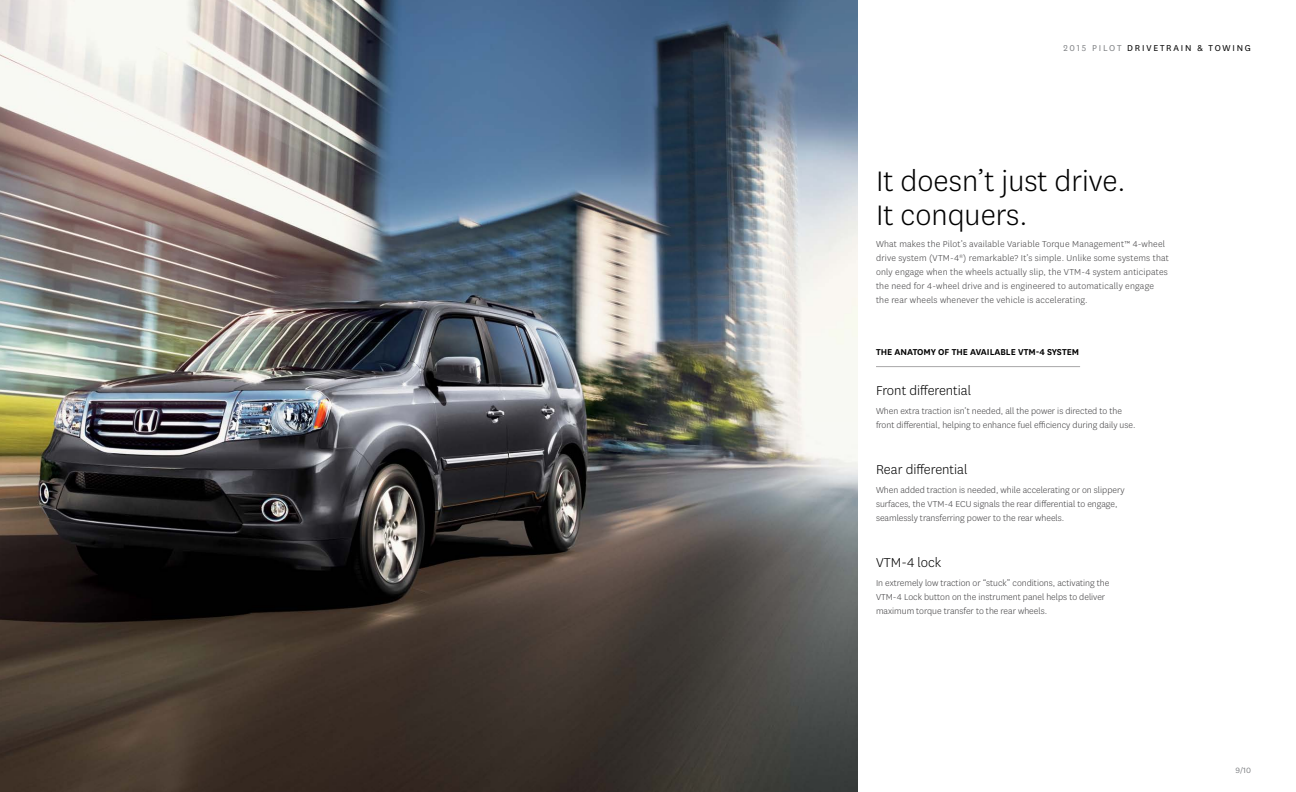
<style>
.page{position:relative;width:1296px;height:792px;background:#fff}
.page>*{position:absolute;margin:0;border:0;box-sizing:border-box;transform-origin:0 0}
.t1{font:300 33px/34px "National";color:#000}
.t2{font:300 15px "National";color:#000}
.t3{font:300 10px/14px "National";color:#414042}
.t4{font:300 10px/14px "National";letter-spacing:.02em;color:#414042}
.t5{font:600 10px "National";color:#000}
.t6{font:10px "National";letter-spacing:.18em;color:#000}
.t7{font:9px "National";color:#808285}
.s1{color:#808285}
</style>
<div class="page">
<img style="left:0;top:0;width:858px;height:792px">
<hr style="left:876px;top:366px;width:204px;height:1px;background:#a9a8a9">
<p class="t6" style="left:1063px;top:41px;width:189px"><span class="s1">2015 PILOT</span> DRIVETRAIN &amp; TOWING</p>
<h1 class="t1" style="left:876px;top:163px;width:251px">It doesn’t just drive.<br>It conquers.</h1>
<p class="t4" style="left:876px;top:237px;width:294px">What makes the Pilot’s available Variable Torque Management™ 4-wheel drive system (VTM-4<sup>®</sup>) remarkable? It’s simple. Unlike some systems that only engage when the wheels actually slip, the VTM-4 system anticipates the need for 4-wheel drive and is engineered to automatically engage the rear wheels whenever the vehicle is accelerating.</p>
<p class="t5" style="left:876px;top:345px;width:205px">THE ANATOMY OF THE AVAILABLE VTM-4 SYSTEM</p>
<h2 class="t2" style="left:876px;top:381px;width:97px">Front differential</h2>
<p class="t3" style="left:876px;top:403px;width:261px">When extra traction isn’t needed, all the power is directed to the front differential, helping to enhance fuel efficiency during daily use.</p>
<h2 class="t2" style="left:876px;top:461px;width:93px">Rear differential</h2>
<p class="t3" style="left:876px;top:483px;width:250px">When added traction is needed, while accelerating or on slippery surfaces, the VTM-4 ECU signals the rear differential to engage, seamlessly transferring power to the rear wheels.</p>
<h2 class="t2" style="left:876px;top:554px;width:67px">VTM-4 lock</h2>
<p class="t3" style="left:876px;top:576px;width:235px">In extremely low traction or “stuck” conditions, activating the<br>VTM-4 Lock button on the instrument panel helps to deliver maximum torque transfer to the rear wheels.</p>
<p class="t7" style="left:1235px;top:764px;width:17px">9/10</p>
</div>
